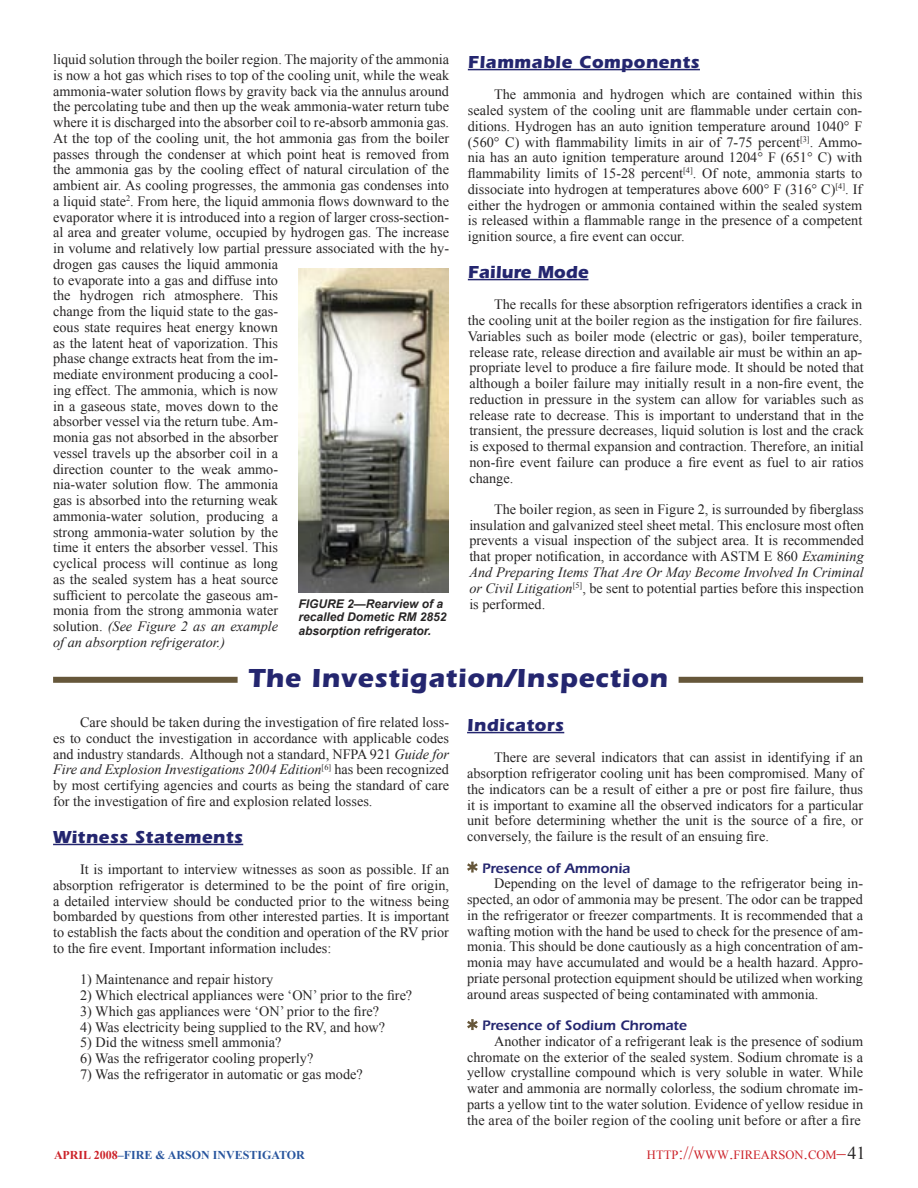
<style>
.page{position:relative;width:918px;height:1188px;background:#fff}
.page>*{position:absolute;margin:0;border:0;box-sizing:border-box;transform-origin:0 0}
.t1{font:700 27px "Itc Eras";letter-spacing:.025em;color:#24266f}
.t2{font:700 18px "Itc Eras";letter-spacing:.025em;color:#24266f}
.t3{font:700 18px "Itc Eras";color:#24266f}
.t4{font:18px "Times New Roman";color:#272525}
.t5{font:14.25px/15.8px "Times New Roman";color:#272525;text-align:justify}
.t6{font:600 14.25px "Itc Eras";color:#24266f}
.t7{font:12.6px "Times New Roman";color:#cc2229}
.t8{font:italic 700 12px/13.5px "Arial";color:#272525}
.t9{font:700 12px "Times New Roman";color:#28559e}
.s1{font-style:italic}
.s2{color:#cc2229}
.s3{font-size:18px}
</style>
<div class="page">
<hr style="left:468px;top:69px;width:232px;height:1px;background:#24266f">
<hr style="left:468px;top:279px;width:120px;height:1px;background:#24266f">
<img style="left:298px;top:269px;width:150px;height:324px">
<hr style="left:53px;top:844px;width:190px;height:1px;background:#24266f">
<hr style="left:467px;top:732px;width:97px;height:1px;background:#24266f">
<svg style="left:467px;top:862px;width:11px;height:11px"></svg>
<svg style="left:467px;top:1019px;width:11px;height:11px"></svg>
<div style="left:53px;top:677px;width:185px;height:6px;background:#66573a"></div>
<div style="left:679px;top:677px;width:184px;height:6px;background:#66573a"></div>
<p class="t5" style="left:53px;top:51px;width:398px;text-align:left">liquid solution through the boiler region. The majority of the ammonia is now a hot gas which rises to top of the cooling unit, while the weak ammonia-water solution flows by gravity back via the annulus around the percolating tube and then up the weak ammonia-water return tube where it is discharged into the absorber coil to re-absorb ammonia gas.<br>At the top of the cooling unit, the hot ammonia gas from the boiler passes through the condenser at which point heat is removed from the ammonia gas by the cooling effect of natural circulation of the ambient air. As cooling progresses, the ammonia gas condenses into a liquid state<sup>2</sup>. From here, the liquid ammonia flows downward to the evaporator where it is introduced into a region of larger cross-section&shy;al area and greater volume, occupied by hydrogen gas. The increase in volume and relatively low partial pressure associated with the hy&shy;drogen gas causes the liquid ammonia<br>to evaporate into a gas and diffuse into<br>the hydrogen rich atmosphere. This<br>change from the liquid state to the gas-<br>eous state requires heat energy known<br>as the latent heat of vaporization. This<br>phase change extracts heat from the im-<br>mediate environment producing a cool-<br>ing effect. The ammonia, which is now<br>in a gaseous state, moves down to the<br>absorber vessel via the return tube. Am-<br>monia gas not absorbed in the absorber<br>vessel travels up the absorber coil in a<br>direction counter to the weak ammo-<br>nia-water solution flow. The ammonia<br>gas is absorbed into the returning weak<br>ammonia-water solution, producing a<br>strong ammonia-water solution by the<br>time it enters the absorber vessel. This<br>cyclical process will continue as long<br>as the sealed system has a heat source<br>sufficient to percolate the gaseous am-<br>monia from the strong ammonia water<br>solution. <span class="s1">(See Figure 2 as an example<br>of an absorption refrigerator.)</span></p>
<p class="t2" style="left:468px;top:51px;width:233px">Flammable Components</p>
<p class="t5" style="left:468px;top:86px;width:396px;text-indent:26px">The ammonia and hydrogen which are contained within this sealed system of the cooling unit are flammable under certain con&shy;ditions. Hydrogen has an auto ignition temperature around 1040° F (560° C) with flammability limits in air of 7-75 percent<sup>[3]</sup>. Ammo&shy;nia has an auto ignition temperature around 1204° F (651° C) with flammability limits of 15-28 percent<sup>[4]</sup>. Of note, ammonia starts to dissociate into hydrogen at temperatures above 600° F (316° C)<sup>[4]</sup>. If either the hydrogen or ammonia contained within the sealed system is released within a flammable range in the presence of a competent ignition source, a fire event can occur.</p>
<p class="t3" style="left:468px;top:261px;width:122px">Failure Mode</p>
<p class="t5" style="left:468px;top:296px;width:398px;text-indent:26px">The recalls for these absorption refrigerators identifies a crack in the cooling unit at the boiler region as the instigation for fire failures.<br>Variables such as boiler mode (electric or gas), boiler temperature, release rate, release direction and available air must be within an ap&shy;propriate level to produce a fire failure mode. It should be noted that although a boiler failure may initially result in a non-fire event, the reduction in pressure in the system can allow for variables such as release rate to decrease. This is important to understand that in the transient, the pressure decreases, liquid solution is lost and the crack is exposed to thermal expansion and contraction. Therefore, an initial non-fire event failure can produce a fire event as fuel to air ratios change.</p>
<p class="t5" style="left:469px;top:501px;width:396px;text-indent:25px">The boiler region, as seen in Figure 2, is surrounded by fiberglass insulation and galvanized steel sheet metal. This enclosure most often prevents a visual inspection of the subject area. It is recommended that proper notification, in accordance with ASTM E 860 <span class="s1">Examining And Preparing Items That Are Or May Become Involved In Criminal or Civil Litigation</span><sup>[5]</sup>, be sent to potential parties before this inspection</p>
<p class="t8" style="left:298px;top:597px;width:146px">FIGURE 2—Rearview of a</p>
<p class="t5" style="left:469px;top:596px;width:77px">is performed.</p>
<p class="t8" style="left:298px;top:610px;width:150px">recalled Dometic RM 2852 absorption refrigerator.</p>
<p class="t1" style="left:248px;top:662px;width:421px">The Investigation/Inspection</p>
<p class="t5" style="left:53px;top:714px;width:398px;text-indent:27px">Care should be taken during the investigation of fire related loss&shy;es to conduct the investigation in accordance with applicable codes and industry standards. Although not a standard, NFPA 921 <span class="s1">Guide for Fire and Explosion Investigations 2004 Edition</span><sup>[6]</sup> has been recognized by most certifying agencies and courts as being the standard of care for the investigation of fire and explosion related losses.</p>
<p class="t2" style="left:53px;top:826px;width:191px">Witness Statements</p>
<p class="t5" style="left:53px;top:861px;width:398px;text-indent:27px">It is important to interview witnesses as soon as possible. If an absorption refrigerator is determined to be the point of fire origin, a detailed interview should be conducted prior to the witness being bombarded by questions from other interested parties. It is important to establish the facts about the condition and operation of the RV prior to the fire event. Important information includes:</p>
<p class="t5" style="left:80px;top:972px;width:195px">1) Maintenance and repair history</p>
<p class="t5" style="left:80px;top:987px;width:334px">2) Which electrical appliances were ‘ON’ prior to the fire?</p>
<p class="t5" style="left:80px;top:1003px;width:301px">3) Which gas appliances were ‘ON’ prior to the fire?</p>
<p class="t5" style="left:80px;top:1019px;width:307px">4) Was electricity being supplied to the RV, and how?</p>
<p class="t5" style="left:80px;top:1035px;width:203px">5) Did the witness smell ammonia?</p>
<p class="t5" style="left:80px;top:1050px;width:235px">6) Was the refrigerator cooling properly?</p>
<p class="t5" style="left:80px;top:1066px;width:284px">7) Was the refrigerator in automatic or gas mode?</p>
<p class="t2" style="left:467px;top:714px;width:98px">Indicators</p>
<p class="t5" style="left:467px;top:749px;width:398px;text-indent:27px">There are several indicators that can assist in identifying if an absorption refrigerator cooling unit has been compromised. Many of the indicators can be a result of either a pre or post fire failure, thus it is important to examine all the observed indicators for a particular unit before determining whether the unit is the source of a fire, or conversely, the failure is the result of an ensuing fire.</p>
<p class="t6" style="left:482px;top:860px;width:150px">Presence of Ammonia</p>
<p class="t5" style="left:467px;top:875px;width:398px;text-indent:27px">Depending on the level of damage to the refrigerator being in&shy;spected, an odor of ammonia may be present. The odor can be trapped in the refrigerator or freezer compartments. It is recommended that a wafting motion with the hand be used to check for the presence of am&shy;monia. This should be done cautiously as a high concentration of am&shy;monia may have accumulated and would be a health hazard. Appro&shy;priate personal protection equipment should be utilized when working around areas suspected of being contaminated with ammonia.</p>
<p class="t6" style="left:482px;top:1017px;width:206px">Presence of Sodium Chromate</p>
<p class="t5" style="left:467px;top:1033px;width:398px;text-indent:27px">Another indicator of a refrigerant leak is the presence of sodium chromate on the exterior of the sealed system. Sodium chromate is a yellow crystalline compound which is very soluble in water. While water and ammonia are normally colorless, the sodium chromate im&shy;parts a yellow tint to the water solution. Evidence of yellow residue in the area of the boiler region of the cooling unit before or after a fire</p>
<p class="t9" style="left:54px;top:1148px;width:252px"><span class="s2">APRIL 2008</span>–FIRE &amp; ARSON INVESTIGATOR</p>
<p class="t7" style="left:647px;top:1148px;width:200px">HTTP<span class="s3">://</span>WWW<span class="s3">.</span>FIREARSON<span class="s3">.</span>COM<span class="s3">–</span></p>
<p class="t4" style="left:848px;top:1143px;width:19px">41</p>
</div>
